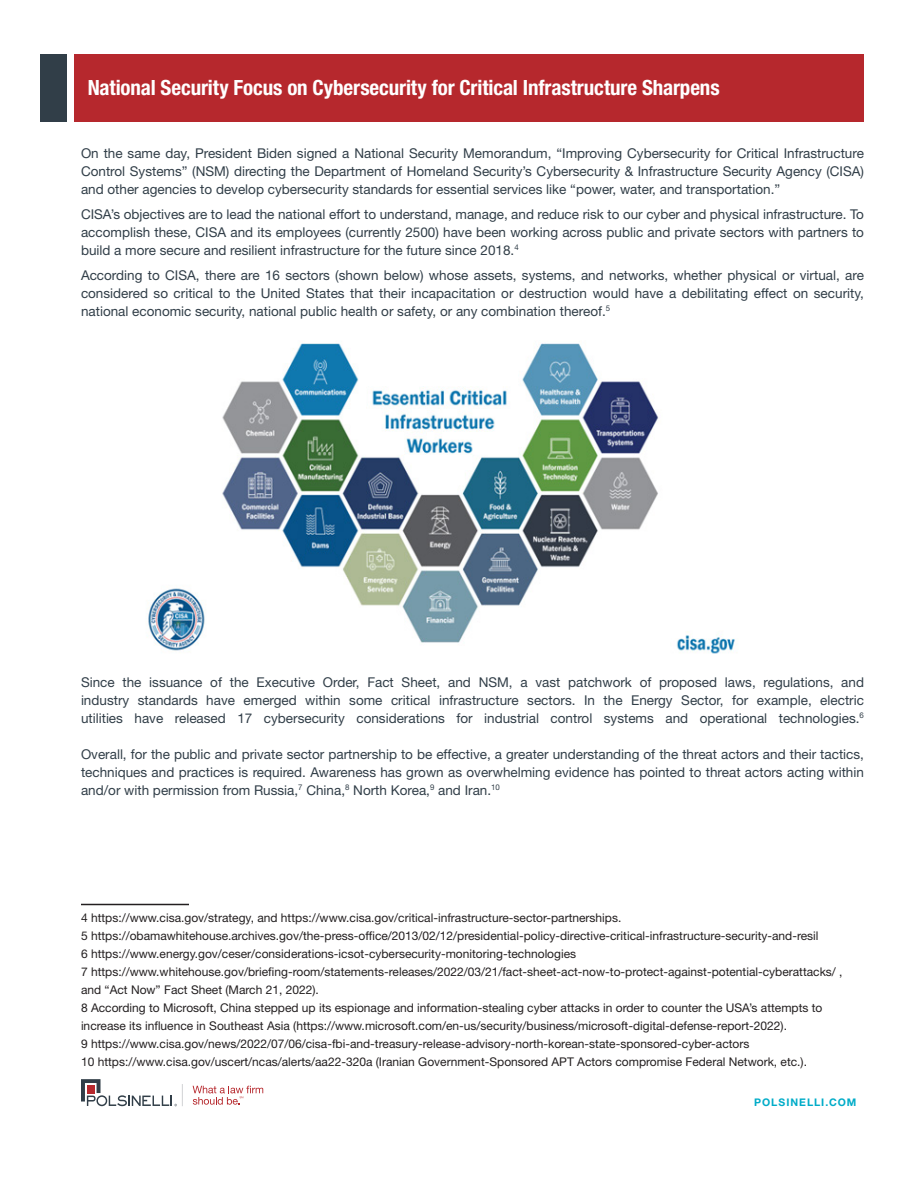
<style>
.page{position:relative;width:918px;height:1188px;background:#fff}
.page>*{position:absolute;margin:0;border:0;box-sizing:border-box;transform-origin:0 0}
.Title_Bar{font:700 condensed 21px "Helvetica Neue LT Std";letter-spacing:-.005em;color:#fff}
.Body_Text{font:13.5px/18px "Helvetica Neue LT Std";color:#313e48;text-align:justify}
.t1{font:12px/18px "Helvetica Neue LT Std";color:#231f20}
.Page_Number{font:700 10.5px "Helvetica Neue LT Std";letter-spacing:.095em;color:#00acc8}
</style>
<div class="page">
<div style="left:74px;top:54px;width:790px;height:68px;background:#b6282d"></div>
<div style="left:40px;top:54px;width:28px;height:68px;background:#313e48"></div>
<svg style="left:81px;top:1079px;width:102px;height:27px"></svg>
<svg style="left:193px;top:1086px;width:70px;height:19px"></svg>
<img style="left:148px;top:343px;width:587px;height:311px">
<hr style="left:81px;top:904px;width:108px;height:1px;background:#231f20">
<p class="Title_Bar" style="left:88px;top:75px;width:633px">National Security Focus on Cybersecurity for Critical Infrastructure Sharpens</p>
<p class="Body_Text" style="left:81px;top:144px;width:785px">On the same day, President Biden signed a National Security Memorandum, “Improving Cybersecurity for Critical Infrastructure Control Systems” (NSM) directing the Department of Homeland Security’s Cybersecurity &amp; Infrastructure Security Agency (CISA) and other agencies to develop cybersecurity standards for essential services like “power, water, and transportation.”</p>
<p class="Body_Text" style="left:81px;top:205px;width:785px">CISA’s objectives are to lead the national effort to understand, manage, and reduce risk to our cyber and physical infrastructure. To accomplish these, CISA and its employees (currently 2500) have been working across public and private sectors with partners to build a more secure and resilient infrastructure for the future since 2018.<sup>4</sup></p>
<p class="Body_Text" style="left:81px;top:266px;width:784px">According to CISA, there are 16 sectors (shown below) whose assets, systems, and networks, whether physical or virtual, are considered so critical to the United States that their incapacitation or destruction would have a debilitating effect on security, national economic security, national public health or safety, or any combination thereof.<sup>5</sup></p>
<p class="Body_Text" style="left:81px;top:673px;width:785px">Since the issuance of the Executive Order, Fact Sheet, and NSM, a vast patchwork of proposed laws, regulations, and industry standards have emerged within some critical infrastructure sectors. In the Energy Sector, for example, electric utilities have released 17 cybersecurity considerations for industrial control systems and operational technologies.<sup>6</sup></p>
<p class="Body_Text" style="left:81px;top:745px;width:785px">Overall, for the public and private sector partnership to be effective, a greater understanding of the threat actors and their tactics, techniques and practices is required. Awareness has grown as overwhelming evidence has pointed to threat actors acting within and/or with permission from Russia,<sup>7</sup> China,<sup>8</sup> North Korea,<sup>9</sup> and Iran.<sup>10</sup></p>
<p class="t1" style="left:81px;top:909px;width:542px">4 https://www.cisa.gov/strategy, and https://www.cisa.gov/critical-infrastructure-sector-partnerships.</p>
<p class="t1" style="left:81px;top:927px;width:739px">5 https://obamawhitehouse.archives.gov/the-press-office/2013/02/12/presidential-policy-directive-critical-infrastructure-security-and-resil</p>
<p class="t1" style="left:81px;top:945px;width:497px">6 https://www.energy.gov/ceser/considerations-icsot-cybersecurity-monitoring-technologies</p>
<p class="t1" style="left:81px;top:963px;width:763px">7 https://www.whitehouse.gov/briefing-room/statements-releases/2022/03/21/fact-sheet-act-now-to-protect-against-potential-cyberattacks/ , and “Act Now” Fact Sheet (March 21, 2022).</p>
<p class="t1" style="left:81px;top:999px;width:743px">8 According to Microsoft, China stepped up its espionage and information-stealing cyber attacks in order to counter the USA’s attempts to increase its influence in Southeast Asia (https://www.microsoft.com/en-us/security/business/microsoft-digital-defense-report-2022).</p>
<p class="t1" style="left:81px;top:1035px;width:670px">9 https://www.cisa.gov/news/2022/07/06/cisa-fbi-and-treasury-release-advisory-north-korean-state-sponsored-cyber-actors</p>
<p class="t1" style="left:81px;top:1053px;width:728px">10 https://www.cisa.gov/uscert/ncas/alerts/aa22-320a (Iranian Government-Sponsored APT Actors compromise Federal Network, etc.).</p>
<p class="Page_Number" style="left:754px;top:1096px;width:104px">POLSINELLI.COM</p>
</div>
